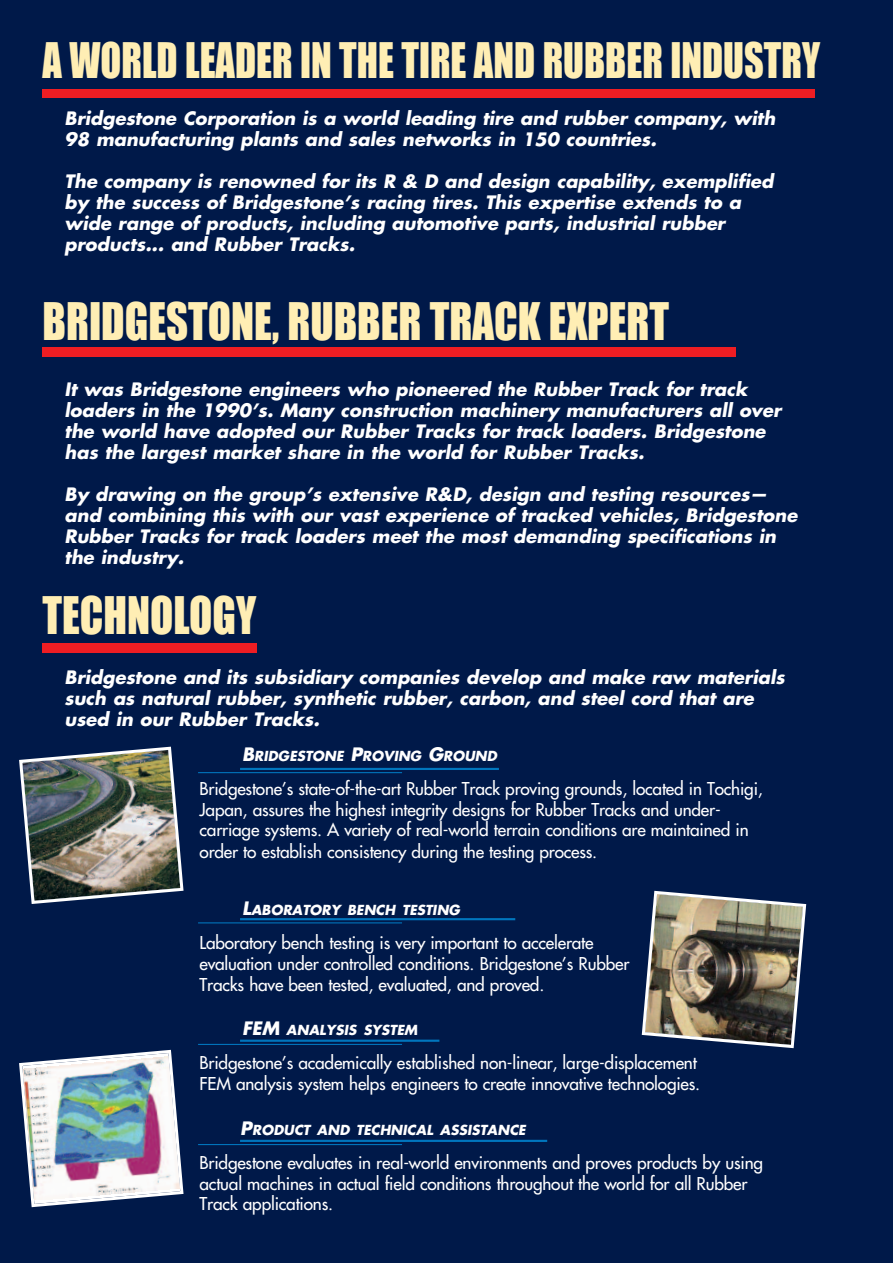
<style>
.page{position:relative;width:893px;height:1263px;background:#001949}
.page>*{position:absolute;margin:0;border:0;box-sizing:border-box;transform-origin:0 0}
.t1{font:47.55px "Impact";color:#ffeeb4;scale:.9 1}
.t2{font:45px "Impact";color:#ffeeb4;scale:.85 1}
.t3{font:italic 700 18px/21px "Futura Std";color:#fff}
.t4{font:17.25px/20.7px "Futura WB";letter-spacing:-.01em;color:#fff}
.t5{font:italic 700 13.5px "Futura Std";color:#fff}
.s1{font-size:18px}
</style>
<div class="page">
<div style="left:43px;top:89px;width:772px;height:8px;background:#ee1d23"></div>
<div style="left:43px;top:347px;width:693px;height:10px;background:#ee1d23"></div>
<div style="left:43px;top:643px;width:214px;height:10px;background:#ee1d23"></div>
<img style="left:19px;top:746px;width:165px;height:158px">
<img style="left:641px;top:890px;width:166px;height:159px">
<hr style="left:240px;top:768px;width:259px;height:2px;background:#0076be">
<hr style="left:198px;top:772px;width:204px;height:1px;background:#0076be">
<hr style="left:240px;top:918px;width:275px;height:2px;background:#0076be">
<hr style="left:198px;top:922px;width:204px;height:1px;background:#0076be">
<hr style="left:240px;top:1039px;width:199px;height:3px;background:#0076be">
<hr style="left:198px;top:1044px;width:204px;height:1px;background:#0076be">
<hr style="left:240px;top:1140px;width:307px;height:2px;background:#0076be">
<hr style="left:198px;top:1144px;width:204px;height:1px;background:#0076be">
<img style="left:19px;top:1049px;width:165px;height:159px">
<h2 class="t2" style="left:43px;top:33px;width:916px">A WORLD LEADER IN THE TIRE AND RUBBER INDUSTRY</h2>
<p class="t3" style="left:65px;top:110px;width:712px">Bridgestone Corporation is a world leading tire and rubber company, with<br>98 manufacturing plants and sales networks in 150 countries.</p>
<p class="t3" style="left:65px;top:173px;width:710px">The company is renowned for its R &amp; D and design capability, exemplified by the success of Bridgestone’s racing tires. This expertise extends to a wide range of products, including automotive parts, industrial rubber products... and Rubber Tracks.</p>
<h1 class="t1" style="left:42px;top:292px;width:698px">BRIDGESTONE, RUBBER TRACK EXPERT</h1>
<p class="t3" style="left:65px;top:380px;width:718px">It was Bridgestone engineers who pioneered the Rubber Track for track loaders in the 1990’s. Many construction machinery manufacturers all over the world have adopted our Rubber Tracks for track loaders. Bridgestone has the largest market share in the world for Rubber Tracks.</p>
<p class="t3" style="left:65px;top:485px;width:734px">By drawing on the group’s extensive R&amp;D, design and testing resources— and combining this with our vast experience of tracked vehicles, Bridgestone Rubber Tracks for track loaders meet the most demanding specifications in the industry.</p>
<h1 class="t1" style="left:42px;top:586px;width:239px">TECHNOLOGY</h1>
<p class="t3" style="left:65px;top:668px;width:722px">Bridgestone and its subsidiary companies develop and make raw materials such as natural rubber, synthetic rubber, carbon, and steel cord that are used in our Rubber Tracks.</p>
<p class="t5" style="left:242px;top:750px;width:256px"><span class="s1">B</span>RIDGESTONE <span class="s1">P</span>ROVING <span class="s1">G</span>ROUND</p>
<p class="t4" style="left:200px;top:779px;width:565px">Bridgestone’s state-of-the-art Rubber Track proving grounds, located in Tochigi, Japan, assures the highest integrity designs for Rubber Tracks and under&shy;carriage systems. A variety of real-world terrain conditions are maintained in order to establish consistency during the testing process.</p>
<p class="t5" style="left:242px;top:904px;width:219px"><span class="s1">L</span>ABORATORY BENCH TESTING</p>
<p class="t4" style="left:200px;top:933px;width:431px">Laboratory bench testing is very important to accelerate evaluation under controlled conditions. Bridgestone’s Rubber<br>Tracks have been tested, evaluated, and proved.</p>
<p class="t5" style="left:242px;top:1024px;width:177px"><span class="s1">FEM</span> ANALYSIS SYSTEM</p>
<p class="t4" style="left:200px;top:1052px;width:502px;line-height:21.3px">Bridgestone’s academically established non-linear, large-displacement<br>FEM analysis system helps engineers to create innovative technologies.</p>
<p class="t5" style="left:240px;top:1124px;width:287px"><span class="s1">P</span>RODUCT AND TECHNICAL ASSISTANCE</p>
<p class="t4" style="left:200px;top:1152px;width:565px">Bridgestone evaluates in real-world environments and proves products by using actual machines in actual field conditions throughout the world for all Rubber<br>Track applications.</p>
</div>
